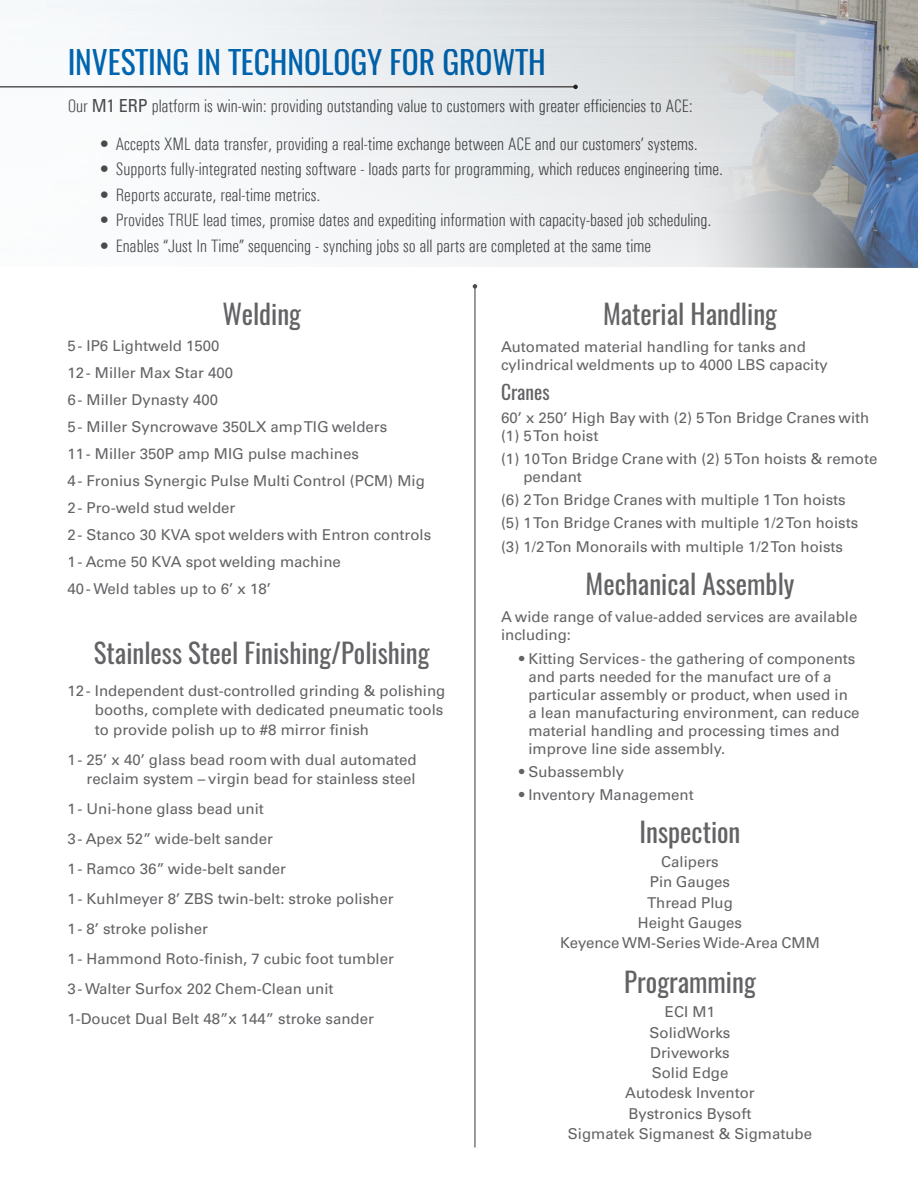
<style>
.page{position:relative;width:918px;height:1188px;background:#fff}
.page>*{position:absolute;margin:0;border:0;box-sizing:border-box;transform-origin:0 0}
.t1{font:31.5px "Oswald";color:#0168b3}
.t2{font:27px "Oswald";color:#636366}
.t3{font:19.5px "Oswald";color:#636366}
.t4{font:300 condensed 18px "Univers";color:#4b4c4d}
.t5{font:15px/18px "Univers";color:#636366}
.s1{font-weight:400}
</style>
<div class="page">
<img style="left:493px;top:0;width:425px;height:268px">
<hr style="left:0;top:86px;width:576px;height:1px;background:#231f20">
<svg style="left:573px;top:85px;width:5px;height:4px"></svg>
<hr style="left:474px;top:286px;width:2px;height:862px;background:#4b4c4d">
<svg style="left:473px;top:284px;width:4px;height:5px"></svg>
<h1 class="t1" style="left:68px;top:40px;width:480px">INVESTING IN TECHNOLOGY FOR GROWTH</h1>
<p class="t4" style="left:68px;top:96px;width:627px">Our <span class="s1">M1 ERP</span> platform is win-win: providing outstanding value to customers with greater efficiencies to ACE:</p>
<p class="t4" style="left:99px;top:133px;width:600px">• Accepts XML data transfer, providing a real-time exchange between ACE and our customers’ systems.</p>
<p class="t4" style="left:99px;top:159px;width:626px">• Supports fully-integrated nesting software - loads parts for programming, which reduces engineering time.</p>
<p class="t4" style="left:99px;top:184px;width:223px">• Reports accurate, real-time metrics.</p>
<p class="t4" style="left:99px;top:210px;width:614px">• Provides TRUE lead times, promise dates and expediting information with capacity-based job scheduling.</p>
<p class="t4" style="left:99px;top:235px;width:554px">• Enables “Just In Time” sequencing - synching jobs so all parts are completed at the same time</p>
<p class="t2" style="left:222px;top:295px;width:80px">Welding</p>
<p class="t5" style="left:68px;top:336px;width:154px">5 - IP6 Lightweld 1500</p>
<p class="t5" style="left:68px;top:363px;width:167px">12 - Miller Max Star 400</p>
<p class="t5" style="left:68px;top:390px;width:152px">6 - Miller Dynasty 400</p>
<p class="t5" style="left:68px;top:417px;width:321px">5 - Miller Syncrowave 350LX amp TIG welders</p>
<p class="t5" style="left:68px;top:444px;width:293px">11 - Miller 350P amp MIG pulse machines</p>
<p class="t5" style="left:68px;top:471px;width:359px">4 - Fronius Synergic Pulse Multi Control (PCM) Mig</p>
<p class="t5" style="left:68px;top:498px;width:169px">2 - Pro-weld stud welder</p>
<p class="t5" style="left:68px;top:525px;width:365px">2 - Stanco 30 KVA spot welders with Entron controls</p>
<p class="t5" style="left:68px;top:552px;width:275px">1 - Acme 50 KVA spot welding machine</p>
<p class="t5" style="left:68px;top:579px;width:205px">40 - Weld tables up to 6’ x 18’</p>
<p class="t2" style="left:94px;top:635px;width:337px">Stainless Steel Finishing/Polishing</p>
<p class="t5" style="left:95px;top:681px;width:352px;line-height:19.5px;text-indent:-27px">12 - Independent dust-controlled grinding &amp; polishing booths, complete with dedicated pneumatic tools to provide polish up to #8 mirror finish</p>
<p class="t5" style="left:68px;top:750px;width:351px;line-height:19.5px;text-align:right">1 - 25’ x 40’ glass bead room with dual automated reclaim system – virgin bead for stainless steel</p>
<p class="t5" style="left:68px;top:800px;width:198px">1 - Uni-hone glass bead unit</p>
<p class="t5" style="left:68px;top:830px;width:207px">3 - Apex 52” wide-belt sander</p>
<p class="t5" style="left:68px;top:860px;width:220px">1 - Ramco 36” wide-belt sander</p>
<p class="t5" style="left:68px;top:890px;width:328px">1 - Kuhlmeyer 8’ ZBS twin-belt: stroke polisher</p>
<p class="t5" style="left:68px;top:920px;width:142px">1 - 8’ stroke polisher</p>
<p class="t5" style="left:68px;top:950px;width:328px">1 - Hammond Roto-finish, 7 cubic foot tumbler</p>
<p class="t5" style="left:68px;top:980px;width:268px">3 - Walter Surfox 202 Chem-Clean unit</p>
<p class="t5" style="left:68px;top:1010px;width:308px">1-Doucet Dual Belt 48”x 144” stroke sander</p>
<p class="t2" style="left:603px;top:295px;width:175px">Material Handling</p>
<p class="t5" style="left:501px;top:338px;width:328px">Automated material handling for tanks and cylindrical weldments up to 4000 LBS capacity</p>
<p class="t3" style="left:501px;top:379px;width:50px">Cranes</p>
<p class="t5" style="left:501px;top:408px;width:370px">60’ x 250’ High Bay with (2) 5 Ton Bridge Cranes with (1) 5 Ton hoist</p>
<p class="t5" style="left:524px;top:449px;width:355px;text-indent:-22px">(1) 10 Ton Bridge Crane with (2) 5 Ton hoists &amp; remote pendant</p>
<p class="t5" style="left:501px;top:491px;width:346px">(6) 2 Ton Bridge Cranes with multiple 1 Ton hoists</p>
<p class="t5" style="left:501px;top:514px;width:359px">(5) 1 Ton Bridge Cranes with multiple 1/2 Ton hoists</p>
<p class="t5" style="left:501px;top:537px;width:344px">(3) 1/2 Ton Monorails with multiple 1/2 Ton hoists</p>
<p class="t2" style="left:586px;top:565px;width:210px">Mechanical Assembly</p>
<p class="t5" style="left:501px;top:607px;width:358px">A wide range of value-added services are available including:</p>
<p class="t5" style="left:528px;top:649px;width:333px;text-indent:-9px">• Kitting Services - the gathering of components and parts needed for the manufact ure of a particular assembly or product, when used in a lean manufacturing environment, can reduce material handling and processing times and improve line side assembly.</p>
<p class="t5" style="left:519px;top:763px;width:107px">• Subassembly</p>
<p class="t5" style="left:519px;top:786px;width:176px">• Inventory Management</p>
<p class="t2" style="left:640px;top:813px;width:102px">Inspection</p>
<p class="t5" style="left:661px;top:853px;width:59px">Calipers</p>
<p class="t5" style="left:650px;top:873px;width:82px">Pin Gauges</p>
<p class="t5" style="left:647px;top:893px;width:87px">Thread Plug</p>
<p class="t5" style="left:638px;top:914px;width:106px">Height Gauges</p>
<p class="t5" style="left:560px;top:934px;width:261px">Keyence WM-Series Wide-Area CMM</p>
<p class="t2" style="left:624px;top:964px;width:133px">Programming</p>
<p class="t5" style="left:665px;top:1003px;width:52px">ECI M1</p>
<p class="t5" style="left:650px;top:1023px;width:82px">SolidWorks</p>
<p class="t5" style="left:650px;top:1044px;width:81px">Driveworks</p>
<p class="t5" style="left:652px;top:1064px;width:78px">Solid Edge</p>
<p class="t5" style="left:625px;top:1084px;width:131px">Autodesk Inventor</p>
<p class="t5" style="left:629px;top:1104px;width:124px">Bystronics Bysoft</p>
<p class="t5" style="left:568px;top:1125px;width:246px">Sigmatek Sigmanest &amp; Sigmatube</p>
</div>
